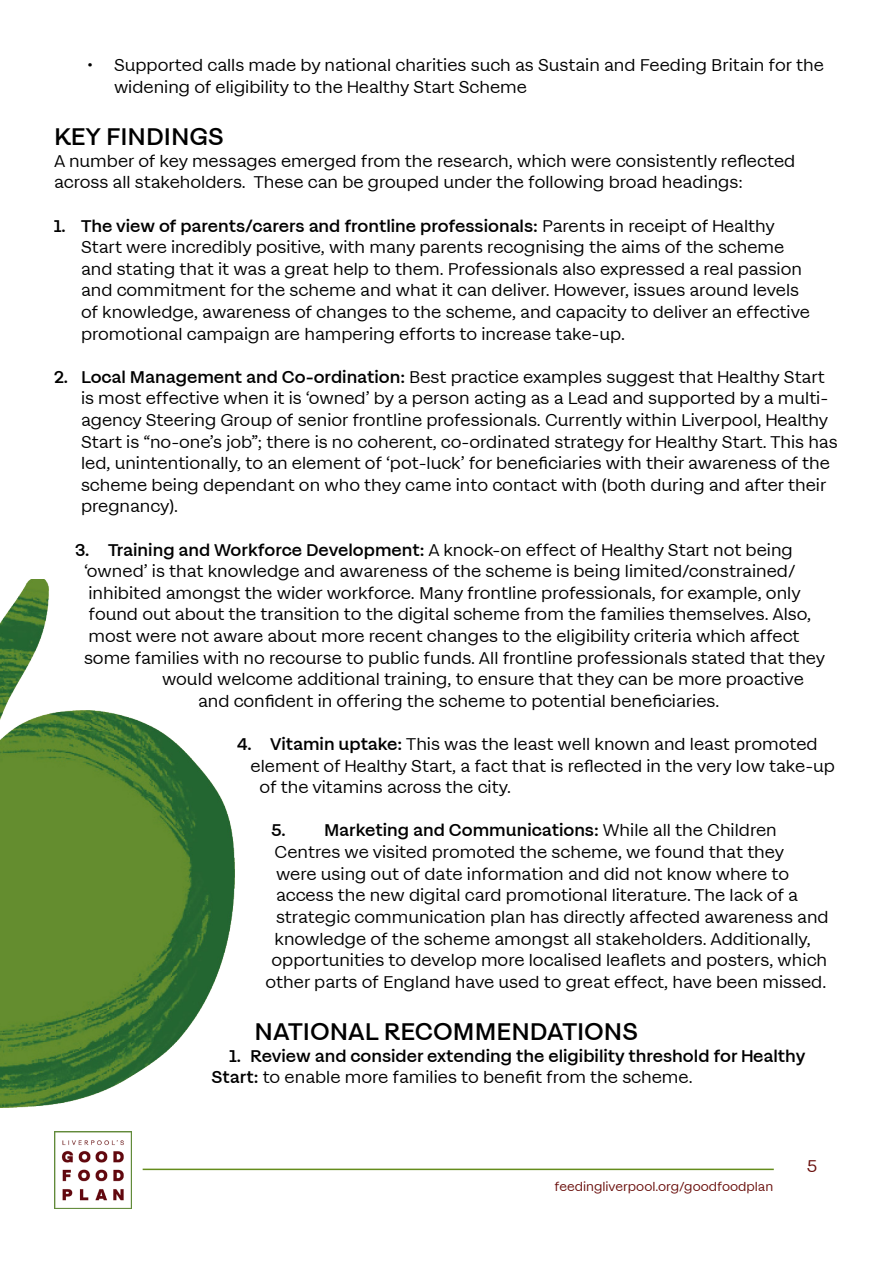
<style>
.page{position:relative;width:893px;height:1263px;background:#fff}
.page>*{position:absolute;margin:0;border:0;box-sizing:border-box;transform-origin:0 0}
.Titles{font:600 25.5px "Magazine Grotesque";color:#000}
.Paragraph_Style_3{font:18px/21.6px "Magazine Grotesque";color:#000}
.t1{font:600 18px/21.6px "Magazine Grotesque";color:#000}
.t2{font:18px "Magazine Grotesque";color:#690e0b}
.t3{font:13.5px "Magazine Grotesque";color:#690e0b}
.s1{font-weight:600}
.s2{font-weight:400}
</style>
<div class="page">
<img style="left:54px;top:1131px;width:78px;height:78px">
<hr style="left:143px;top:1168px;width:631px;height:2px;background:#648c1c">
<img style="left:0;top:580px;width:235px;height:528px">
<p class="Paragraph_Style_3" style="left:114px;top:55px;width:711px;text-indent:-27px">• Supported calls made by national charities such as Sustain and Feeding Britain for the widening of eligibility to the Healthy Start Scheme</p>
<p class="Titles" style="left:54px;top:123px;width:171px">KEY FINDINGS</p>
<p class="Paragraph_Style_3" style="left:54px;top:151px;width:743px">A number of key messages emerged from the research, which were consistently reflected across all stakeholders. These can be grouped under the following broad headings:</p>
<p class="Paragraph_Style_3" style="left:81px;top:215px;width:730px;text-indent:-27px"><span class="s1">1. The view of parents/carers and frontline professionals:</span> Parents in receipt of Healthy Start were incredibly positive, with many parents recognising the aims of the scheme and stating that it was a great help to them. Professionals also expressed a real passion and commitment for the scheme and what it can deliver. However, issues around levels of knowledge, awareness of changes to the scheme, and capacity to deliver an effective promotional campaign are hampering efforts to increase take-up.</p>
<p class="Paragraph_Style_3" style="left:81px;top:367px;width:758px;text-indent:-27px"><span class="s1">2. Local Management and Co-ordination:</span> Best practice examples suggest that Healthy Start is most effective when it is ‘owned’ by a person acting as a Lead and supported by a multi&shy;agency Steering Group of senior frontline professionals. Currently within Liverpool, Healthy Start is “no-one’s job”; there is no coherent, co-ordinated strategy for Healthy Start. This has led, unintentionally, to an element of ‘pot-luck’ for beneficiaries with their awareness of the scheme being dependant on who they came into contact with (both during and after their pregnancy).</p>
<p class="Paragraph_Style_3" style="left:75px;top:539px;width:719px"><span class="s1">3. Training and Workforce Development:</span> A knock-on effect of Healthy Start not being</p>
<p class="Paragraph_Style_3" style="left:84px;top:561px;width:713px">‘owned’ is that knowledge and awareness of the scheme is being limited/constrained/</p>
<p class="Paragraph_Style_3" style="left:88px;top:583px;width:714px">inhibited amongst the wider workforce. Many frontline professionals, for example, only</p>
<p class="Paragraph_Style_3" style="left:88px;top:604px;width:724px">found out about the transition to the digital scheme from the families themselves. Also,</p>
<p class="Paragraph_Style_3" style="left:88px;top:626px;width:713px">most were not aware about more recent changes to the eligibility criteria which affect</p>
<p class="Paragraph_Style_3" style="left:84px;top:647px;width:743px">some families with no recourse to public funds. All frontline professionals stated that they</p>
<p class="Paragraph_Style_3" style="left:162px;top:669px;width:643px">would welcome additional training, to ensure that they can be more proactive</p>
<p class="Paragraph_Style_3" style="left:198px;top:691px;width:523px">and confident in offering the scheme to potential beneficiaries.</p>
<p class="Paragraph_Style_3" style="left:237px;top:734px;width:582px"><span class="s1">4. Vitamin uptake:</span> This was the least well known and least promoted</p>
<p class="Paragraph_Style_3" style="left:250px;top:755px;width:586px">element of Healthy Start, a fact that is reflected in the very low take-up</p>
<p class="Paragraph_Style_3" style="left:260px;top:777px;width:253px">of the vitamins across the city.</p>
<p class="t1" style="left:272px;top:820px;width:507px">5. Marketing and Communications: <span class="s2">While all the Children</span></p>
<p class="Paragraph_Style_3" style="left:274px;top:842px;width:511px">Centres we visited promoted the scheme, we found that they</p>
<p class="Paragraph_Style_3" style="left:276px;top:863px;width:515px">were using out of date information and did not know where to</p>
<p class="Paragraph_Style_3" style="left:276px;top:885px;width:523px">access the new digital card promotional literature. The lack of a</p>
<p class="Paragraph_Style_3" style="left:276px;top:907px;width:554px">strategic communication plan has directly affected awareness and</p>
<p class="Paragraph_Style_3" style="left:274px;top:928px;width:538px">knowledge of the scheme amongst all stakeholders. Additionally,</p>
<p class="Paragraph_Style_3" style="left:272px;top:950px;width:557px">opportunities to develop more localised leaflets and posters, which</p>
<p class="Paragraph_Style_3" style="left:266px;top:971px;width:562px">other parts of England have used to great effect, have been missed.</p>
<p class="Titles" style="left:255px;top:1017px;width:385px">NATIONAL RECOMMENDATIONS</p>
<p class="t1" style="left:212px;top:1045px;width:595px;text-indent:18px">1. Review and consider extending the eligibility threshold for Healthy<br>Start: <span class="s2">to enable more families to benefit from the scheme.</span></p>
<p class="t3" style="left:554px;top:1179px;width:220px">feedingliverpool.org/goodfoodplan</p>
<p class="t2" style="left:807px;top:1157px;width:11px">5</p>
</div>
